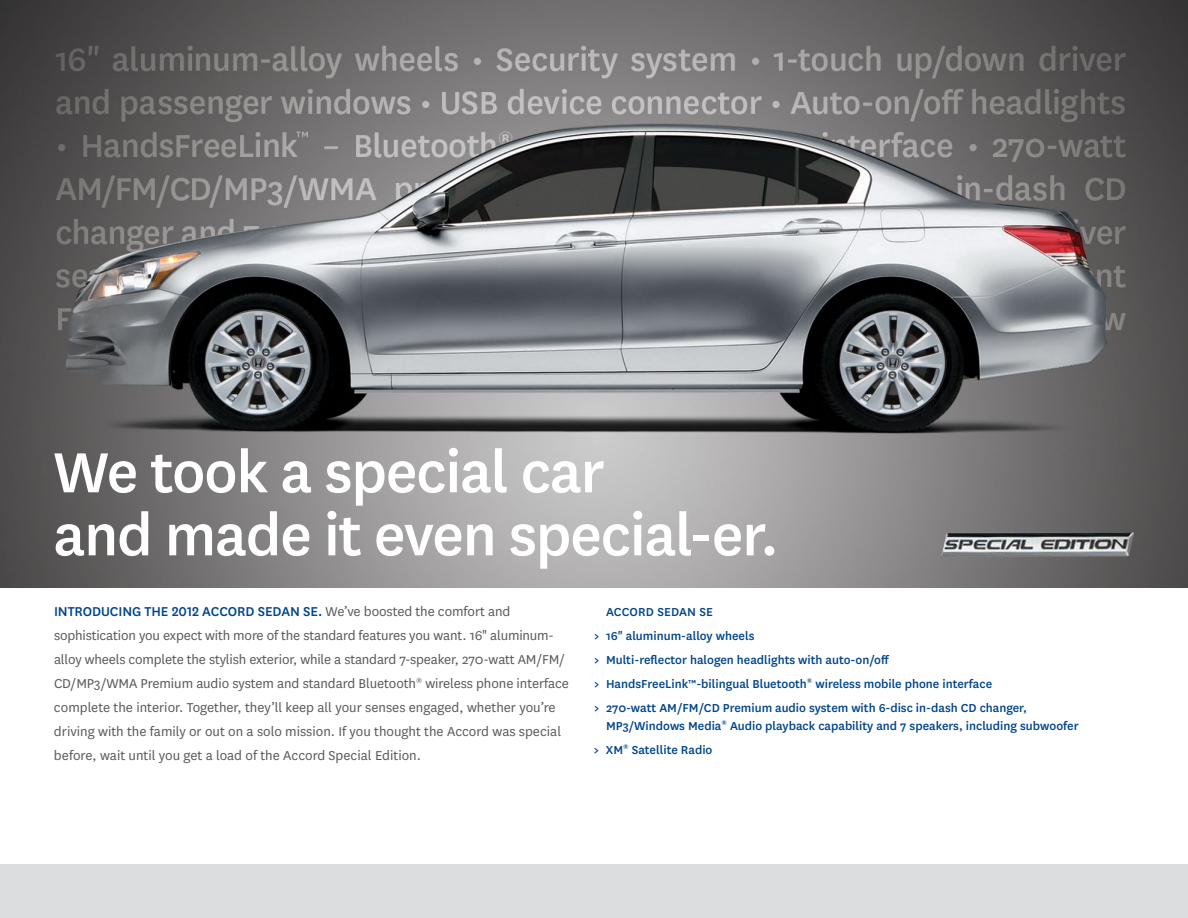
<style>
.page{position:relative;width:1188px;height:918px;background:#fff}
.page>*{position:absolute;margin:0;border:0;box-sizing:border-box;transform-origin:0 0}
.t1{font:500 66px/63px "National";letter-spacing:-.02em;color:#fff}
.t2{font:15px/24px "National";letter-spacing:-.005em;color:#58595b}
.t3{font:500 13.5px/24px "National";color:#00458b}
.s1{font-weight:500;color:#00458b}
.s2{font-weight:700}
</style>
<div class="page">
<img style="left:0;top:0;width:1188px;height:587px">
<img style="left:942px;top:532px;width:192px;height:25px">
<div style="left:0;top:864px;width:1188px;height:54px;background:#dcddde"></div>
<h1 class="t1" style="left:53px;top:437px;width:727px">We took a special car<br>and made it even special-er.</h1>
<p class="t2" style="left:54px;top:599px;width:517px"><span class="s1">Introduci ng the 2012 Accord Sedan SE.</span> We’ve boosted the comfort and sophistication you expect with more of the standard features you want. 16" aluminum&shy;alloy wheels complete the stylish exterior, while a standard 7-speaker, 270-watt AM/FM/ CD/MP3/WMA Premium audio system and standard Bluetooth<sup>®</sup> wireless phone interface complete the interior. Together, they’ll keep all your senses engaged, whether you’re driving with the family or out on a solo mission. If you thought the Accord was special before, wait until you get a load of the Accord Special Edition.</p>
<p class="t3" style="left:594px;top:599px;width:435px;text-indent:12px">Accord Sedan SE<br><span class="s2">&gt;</span> 16" aluminum-alloy wheels<br><span class="s2">&gt;</span> M ulti-reflector halogen headlights with auto-on/off<br><span class="s2">&gt;</span> HandsFreeLink™-bilingual Bluetooth<sup>®</sup> wireless mobile phone interface<br><span class="s2">&gt;</span> 270-watt AM/FM/CD Premium audio system with 6-disc in-dash CD changer,</p>
<p class="t3" style="left:594px;top:713px;width:486px;text-indent:29px">3/Windows M edia<sup>®</sup> Audio playback capability and 7 speakers, including subwoofer <span class="s2">&gt;</span> XM <sup>®</sup> Satellite Radio</p>
<p class="t3" style="left:594px;top:713px;width:11px">MP</p>
</div>
